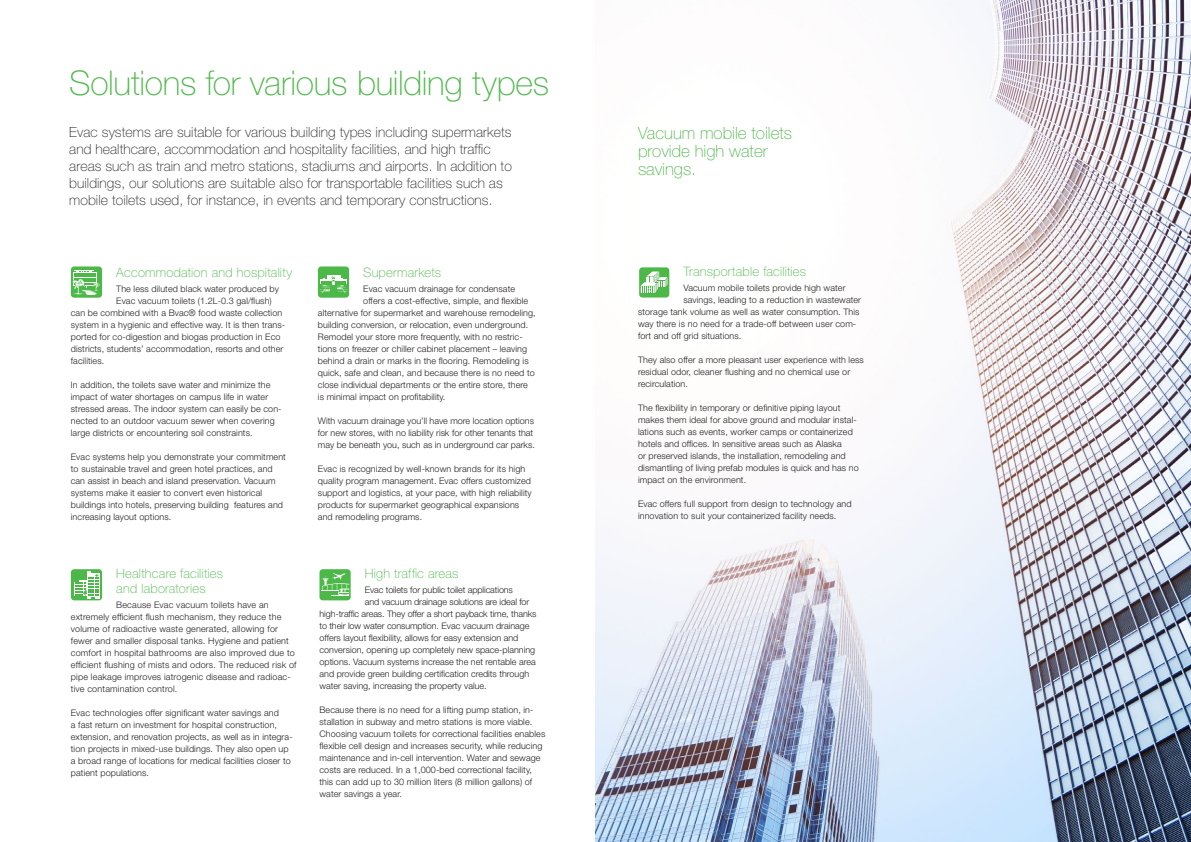
<style>
.page{position:relative;width:1191px;height:842px;background:#fff}
.page>*{position:absolute;margin:0;border:0;box-sizing:border-box;transform-origin:0 0}
.t1{font:100 34px "Helvetica Neue LT Std";letter-spacing:-.01em;color:#4cb848}
.t2{font:100 17px/18px "Helvetica Neue LT Std";color:#4cb848}
.t3{font:100 14px/17px "Helvetica Neue LT Std";letter-spacing:.005em;color:#231f20}
.t4{font:100 13px/15px "Helvetica Neue LT Std";letter-spacing:.015em;color:#4cb848}
.t5{font:300 9px/12px "Helvetica Neue LT Std";letter-spacing:.01em;color:#231f20}
.t6{font:300 9px "Helvetica Neue LT Std";letter-spacing:-.01em;color:#231f20}
</style>
<div class="page">
<img style="left:595px;top:0;width:596px;height:842px">
<svg style="left:71px;top:569px;width:31px;height:31px"></svg>
<div style="left:74px;top:582px;width:12px;height:14px;background:#fff"></div>
<svg style="left:75px;top:571px;width:24px;height:28px"></svg>
<div style="left:319px;top:569px;width:32px;height:31px;background:#4cb848;border-radius:3px"></div>
<svg style="left:322px;top:573px;width:27px;height:23px"></svg>
<div style="left:71px;top:266px;width:31px;height:32px;background:#4cb848;border-radius:3px"></div>
<svg style="left:73px;top:270px;width:27px;height:25px"></svg>
<div style="left:318px;top:266px;width:31px;height:32px;background:#4cb848;border-radius:3px"></div>
<svg style="left:320px;top:275px;width:28px;height:18px"></svg>
<div style="left:639px;top:267px;width:30px;height:30px;background:#4cb848;border-radius:3px"></div>
<svg style="left:640px;top:271px;width:28px;height:22px"></svg>
<h1 class="t1" style="left:69px;top:64px;width:481px">Solutions for various building types</h1>
<p class="t3" style="left:69px;top:124px;width:444px">Evac systems are suitable for various building types including supermarkets and healthcare, accommodation and hospitality facilities, and high traffic areas such as train and metro stations, stadiums and airports. In addition to buildings, our solutions are suitable also for transportable facilities such as mobile toilets used, for instance, in events and temporary constructions.</p>
<h3 class="t4" style="left:116px;top:265px;width:177px">Accommodation and hospitality</h3>
<p class="t5" style="left:116px;top:282px;width:164px">The less diluted black water produced by</p>
<p class="t5" style="left:116px;top:294px;width:157px">Evac vacuum toilets (1.2L-0.3 gal/flush)</p>
<p class="t5" style="left:71px;top:306px;width:213px">can be combined with a Bvac® food waste collection</p>
<p class="t5" style="left:71px;top:318px;width:216px">system in a hygienic and effective way. It is then trans-</p>
<p class="t5" style="left:71px;top:330px;width:211px">ported for co-digestion and biogas production in Eco</p>
<p class="t5" style="left:71px;top:342px;width:214px">districts, students’ accommodation, resorts and other</p>
<p class="t5" style="left:71px;top:354px;width:35px">facilities.</p>
<p class="t5" style="left:71px;top:378px;width:212px">In addition, the toilets save water and minimize the impact of water shortages on campus life in water stressed areas. The indoor system can easily be con&shy;nected to an outdoor vacuum sewer when covering large districts or encountering soil constraints.</p>
<p class="t5" style="left:71px;top:450px;width:217px">Evac systems help you demonstrate your commitment to sustainable travel and green hotel practices, and can assist in beach and island preservation. Vacuum systems make it easier to convert even historical buildings into hotels, preserving building features and increasing layout options.</p>
<h3 class="t4" style="left:116px;top:566px;width:108px">Healthcare facilities and laboratories</h3>
<p class="t5" style="left:71px;top:599px;width:227px;text-indent:45px">Because Evac vacuum toilets have an extremely efficient flush mechanism, they reduce the volume of radioactive waste generated, allowing for fewer and smaller disposal tanks. Hygiene and patient comfort in hospital bathrooms are also improved due to efficient flushing of mists and odors. The reduced risk of pipe leakage improves iatrogenic disease and radioac&shy;tive contamination control.</p>
<p class="t5" style="left:71px;top:707px;width:223px">Evac technologies offer significant water savings and<br>a fast return on investment for hospital construction, extension, and renovation projects, as well as in integra&shy;tion projects in mixed-use buildings. They also open up a broad range of locations for medical facilities closer to patient populations.</p>
<h3 class="t4" style="left:363px;top:265px;width:79px">Supermarkets</h3>
<p class="t5" style="left:363px;top:282px;width:153px">Evac vacuum drainage for condensate</p>
<p class="t5" style="left:363px;top:294px;width:166px">offers a cost-effective, simple, and flexible</p>
<p class="t5" style="left:318px;top:306px;width:219px">alternative for supermarket and warehouse remodeling,</p>
<p class="t5" style="left:318px;top:318px;width:212px">building conversion, or relocation, even underground.</p>
<p class="t5" style="left:318px;top:330px;width:206px">Remodel your store more frequently, with no restric-</p>
<p class="t5" style="left:318px;top:342px;width:211px">tions on freezer or chiller cabinet placement – leaving</p>
<p class="t5" style="left:318px;top:354px;width:212px">behind a drain or marks in the flooring. Remodeling is</p>
<p class="t5" style="left:318px;top:366px;width:218px">quick, safe and clean, and because there is no need to</p>
<p class="t5" style="left:318px;top:378px;width:211px">close individual departments or the entire store, there</p>
<p class="t5" style="left:318px;top:390px;width:129px">is minimal impact on profitability.</p>
<p class="t5" style="left:318px;top:414px;width:218px">With vacuum drainage you’ll have more location options for new stores, with no liability risk for other tenants that may be beneath you, such as in underground car parks.</p>
<p class="t5" style="left:318px;top:462px;width:215px">Evac is recognized by well-known brands for its high quality program management. Evac offers customized support and logistics, at your pace, with high reliability products for supermarket geographical expansions and remodeling programs.</p>
<h3 class="t4" style="left:365px;top:566px;width:95px">High traffic areas</h3>
<p class="t6" style="left:365px;top:585px;width:150px">Evac toilets for public toilet applications</p>
<p class="t6" style="left:365px;top:597px;width:166px">and vacuum drainage solutions are ideal for</p>
<p class="t6" style="left:319px;top:609px;width:218px">high-traffic areas. They offer a short payback time, thanks</p>
<p class="t6" style="left:319px;top:621px;width:212px">to their low water consumption. Evac vacuum drainage</p>
<p class="t5" style="left:319px;top:632px;width:200px">offers layout flexibility, allows for easy extension and</p>
<p class="t5" style="left:319px;top:644px;width:217px">conversion, opening up completely new space-planning</p>
<p class="t5" style="left:319px;top:656px;width:218px">options. Vacuum systems increase the net rentable area</p>
<p class="t5" style="left:319px;top:668px;width:211px">and provide green building certification credits through</p>
<p class="t5" style="left:319px;top:680px;width:169px">water saving, increasing the property value.</p>
<p class="t5" style="left:319px;top:704px;width:227px">Because there is no need for a lifting pump station, in&shy;stallation in subway and metro stations is more viable.<br>Choosing vacuum toilets for correctional facilities enables flexible cell design and increases security, while reducing maintenance and in-cell intervention. Water and sewage costs are reduced. In a 1,000-bed correctional facility, this can add up to 30 million liters (8 million gallons) of water savings a year.</p>
<h2 class="t2" style="left:638px;top:124px;width:156px">Vacuum mobile toilets provide high water savings.</h2>
<h3 class="t4" style="left:683px;top:264px;width:124px">Transportable facilities</h3>
<p class="t5" style="left:683px;top:281px;width:164px">Vacuum mobile toilets provide high water</p>
<p class="t5" style="left:683px;top:293px;width:179px">savings, leading to a reduction in wastewater</p>
<p class="t5" style="left:638px;top:305px;width:223px">storage tank volume as well as water consumption. This</p>
<p class="t5" style="left:638px;top:317px;width:220px">way there is no need for a trade-off between user com-</p>
<p class="t5" style="left:638px;top:329px;width:105px">fort and off grid situations.</p>
<p class="t5" style="left:638px;top:353px;width:227px">They also offer a more pleasant user experience with less residual odor, cleaner flushing and no chemical use or recirculation.</p>
<p class="t5" style="left:638px;top:401px;width:222px">The flexibility in temporary or definitive piping layout makes them ideal for above ground and modular instal&shy;lations such as events, worker camps or containerized hotels and offices. In sensitive areas such as Alaska<br>or preserved islands, the installation, remodeling and dismantling of living prefab modules is quick and has no impact on the environment.</p>
<p class="t5" style="left:638px;top:497px;width:215px">Evac offers full support from design to technology and innovation to suit your containerized facility needs.</p>
</div>
